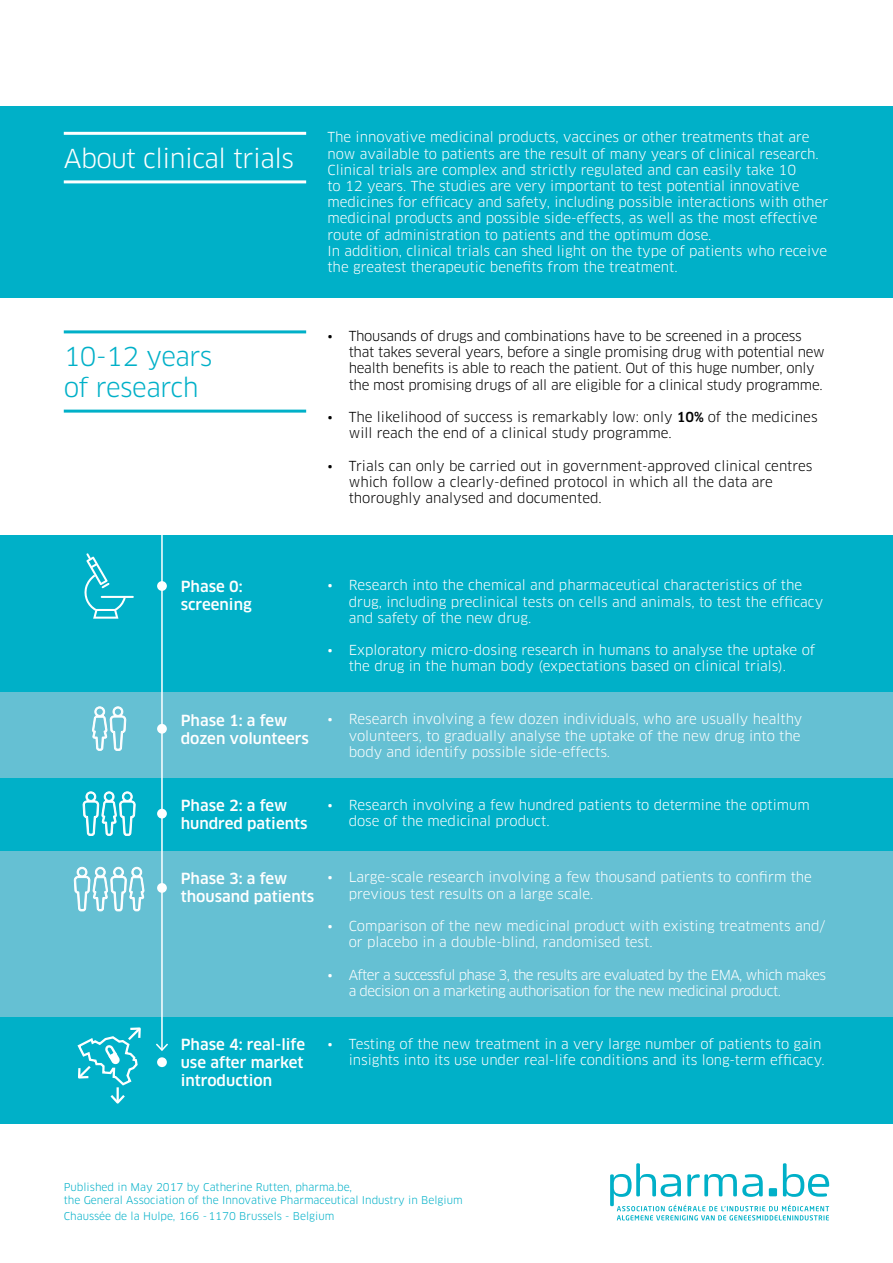
<style>
.page{position:relative;width:893px;height:1263px;background:#fff}
.page>*{position:absolute;margin:0;border:0;box-sizing:border-box;transform-origin:0 0}
.t1{font:25.5px/30.6px "Clan Pro";letter-spacing:-.02em;color:#00b0c8}
.t2{font:25.5px "Clan Pro";letter-spacing:-.02em;color:#fff}
.t3{font:500 15px/18px "Clan Pro";color:#fff}
.t4{font:13.5px/16.2px "Clan Pro";color:#fff}
.t5{font:13.5px/16.2px "Clan Pro";color:#000}
.t6{font:13.5px/16.2px "Clan Pro";letter-spacing:-.02em;color:#000}
.t7{font:13.5px/16.2px "Clan Pro";letter-spacing:-.04em;color:#fff}
.t8{font:10.5px/12.6px "Clan Pro";color:#00b0c8}
.s1{font-weight:500}
</style>
<div class="page">
<div style="left:0;top:536px;width:893px;height:588px;background:#00b0c8"></div>
<div style="left:0;top:851px;width:893px;height:166px;background:#65c0d3"></div>
<div style="left:0;top:692px;width:893px;height:85px;background:#65c0d3"></div>
<hr style="left:161px;top:498px;width:2px;height:552px;background:#fff">
<svg style="left:156px;top:1042px;width:12px;height:9px"></svg>
<div style="left:157px;top:581px;width:10px;height:10px;background:#fff;border-radius:50%"></div>
<div style="left:157px;top:724px;width:10px;height:10px;background:#fff;border-radius:50%"></div>
<div style="left:157px;top:809px;width:10px;height:9px;background:#fff;border-radius:50%"></div>
<div style="left:157px;top:883px;width:10px;height:10px;background:#fff;border-radius:50%"></div>
<div style="left:157px;top:1057px;width:10px;height:10px;background:#fff;border-radius:50%"></div>
<hr style="left:64px;top:330px;width:242px;height:3px;background:#00b0c8">
<hr style="left:64px;top:410px;width:242px;height:3px;background:#00b0c8">
<div style="left:0;top:106px;width:893px;height:192px;background:#00b0c8"></div>
<svg style="left:610px;top:1163px;width:219px;height:57px"></svg>
<svg style="left:77px;top:1027px;width:64px;height:77px"></svg>
<svg style="left:92px;top:706px;width:35px;height:45px"></svg>
<svg style="left:82px;top:791px;width:54px;height:45px"></svg>
<svg style="left:74px;top:866px;width:71px;height:46px"></svg>
<hr style="left:101px;top:596px;width:33px;height:2px;background:#fff">
<svg style="left:84px;top:553px;width:42px;height:66px"></svg>
<hr style="left:64px;top:132px;width:242px;height:3px;background:#fff">
<hr style="left:64px;top:180px;width:242px;height:3px;background:#fff">
<h1 class="t2" style="left:64px;top:143px;width:232px">About clinical trials</h1>
<h1 class="t1" style="left:64px;top:342px;width:150px">10-12 years of research</h1>
<p class="t4" style="left:327px;top:129px;width:502px">The innovative medicinal products, vaccines or other treatments that are now available to patients are the result of many years of clinical research.<br>Clinical trials are complex and strictly regulated and can easily take 10<br>to 12 years. The studies are very important to test potential innovative medicines for efficacy and safety, including possible interactions with other medicinal products and possible side-effects, as well as the most effective route of administration to patients and the optimum dose.<br>In addition, clinical trials can shed light on the type of patients who receive the greatest therapeutic benefits from the treatment.</p>
<p class="t6" style="left:349px;top:328px;width:478px;text-indent:-21px">• Thousands of drugs and combinations have to be screened in a process that takes several years, before a single promising drug with potential new health benefits is able to reach the patient. Out of this huge number, only the most promising drugs of all are eligible for a clinical study programme.</p>
<p class="t5" style="left:349px;top:409px;width:470px;text-indent:-21px">• The likelihood of success is remarkably low: only <span class="s1">10%</span> of the medicines will reach the end of a clinical study programme.</p>
<p class="t5" style="left:349px;top:458px;width:465px;text-indent:-21px">• Trials can only be carried out in government-approved clinical centres which follow a clearly-defined protocol in which all the data are thoroughly analysed and documented.</p>
<p class="t3" style="left:181px;top:577px;width:73px">Phase 0: screening</p>
<p class="t3" style="left:181px;top:711px;width:130px">Phase 1: a few dozen volunteers</p>
<p class="t4" style="left:349px;top:577px;width:476px;text-indent:-21px">• Research into the chemical and pharmaceutical characteristics of the drug, including preclinical tests on cells and animals, to test the efficacy and safety of the new drug.</p>
<p class="t4" style="left:327px;top:642px;width:489px;text-align:center">• Exploratory micro-dosing research in humans to analyse the uptake of the drug in the human body (expectations based on clinical trials).</p>
<p class="t4" style="left:349px;top:711px;width:455px;text-indent:-21px">• Research involving a few dozen individuals, who are usually healthy volunteers, to gradually analyse the uptake of the new drug into the body and identify possible side-effects.</p>
<p class="t3" style="left:181px;top:797px;width:128px">Phase 2: a few hundred patients</p>
<p class="t4" style="left:349px;top:797px;width:463px;text-indent:-21px">• Research involving a few hundred patients to determine the optimum dose of the medicinal product.</p>
<p class="t3" style="left:181px;top:869px;width:135px">Phase 3: a few thousand patients</p>
<p class="t4" style="left:349px;top:869px;width:465px;text-indent:-21px">• Large-scale research involving a few thousand patients to confirm the previous test results on a large scale.</p>
<p class="t4" style="left:349px;top:918px;width:478px;text-indent:-21px">• Comparison of the new medicinal product with existing treatments and/ or placebo in a double-blind, randomised test.</p>
<p class="t7" style="left:349px;top:966px;width:479px;text-indent:-21px">• After a successful phase 3, the results are evaluated by the EMA, which makes a decision on a marketing authorisation for the new medicinal product.</p>
<p class="t3" style="left:181px;top:1036px;width:126px;text-align:justify">Phase 4: real-life use after market introduction</p>
<p class="t4" style="left:327px;top:1036px;width:499px;text-align:right">• Testing of the new treatment in a very large number of patients to gain insights into its use under real-life conditions and its long-term efficacy.</p>
<p class="t8" style="left:64px;top:1181px;width:400px">Published in May 2017 by Catherine Rutten, pharma.be,<br>the General Association of the Innovative Pharmaceutical Industry in Belgium</p>
<p class="t8" style="left:64px;top:1210px;width:272px">Chaussée de la Hulpe, 166 -1170 Brussels - Belgium</p>
</div>
